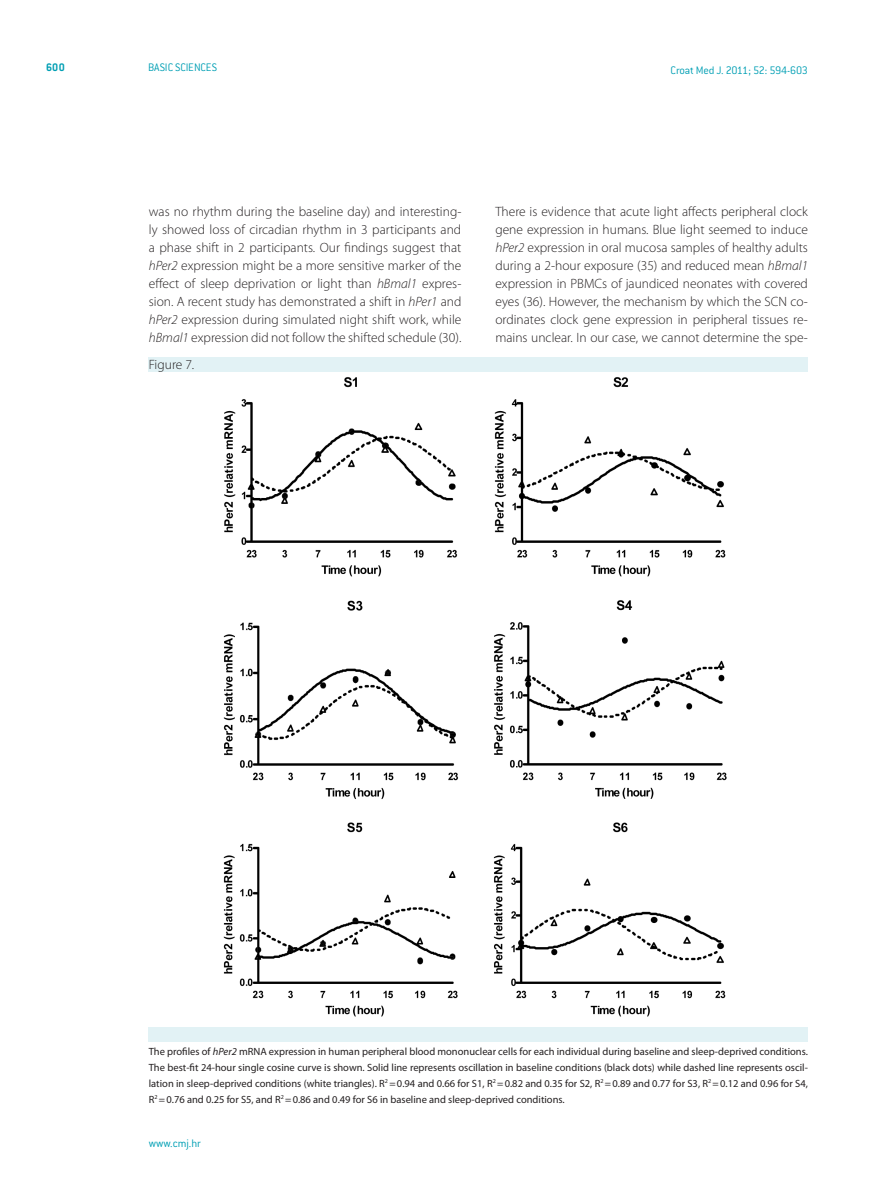
<style>
.page{position:relative;width:893px;height:1191px;background:#fff}
.page>*{position:absolute;margin:0;border:0;box-sizing:border-box;transform-origin:0 0}
.t1{font:300 13.5px/18px "Myriad Pro";color:#231f20;text-align:justify}
.t2{font:300 12px "ITC Conduit LTCE";letter-spacing:-.015em;color:#009fb4}
.t3{font:700 12px "ITC Conduit LTCE";color:#009fb4}
.t4{font:10.5px/15.8px "Myriad Pro";color:#231f20;text-align:justify}
.s1{font-style:italic}
</style>
<div class="page">
<img style="left:223px;top:377px;width:504px;height:640px">
<div style="left:149px;top:357px;width:659px;height:15px;background:#e2f2f5"></div>
<div style="left:149px;top:1026px;width:659px;height:15px;background:#e2f2f5"></div>
<p class="t3" style="left:46px;top:60px;width:20px">600</p>
<p class="t2" style="left:148px;top:61px;width:70px">BASIC SCIENCES</p>
<p class="t2" style="left:671px;top:63px;width:139px">Croat Med J. 2011; 52: 594-603</p>
<p class="t1" style="left:149px;top:202px;width:314px">was no rhythm during the baseline day) and interesting&shy;ly showed loss of circadian rhythm in 3 participants and a phase shift in 2 participants. Our findings suggest that <span class="s1">hPer2</span> expression might be a more sensitive marker of the effect of sleep deprivation or light than <span class="s1">hBmal1</span> expres&shy;sion. A recent study has demonstrated a shift in <span class="s1">hPer1</span> and <span class="s1">hPer2</span> expression during simulated night shift work, while <span class="s1">hBmal1</span> expression did not follow the shifted schedule (30).</p>
<p class="t1" style="left:495px;top:202px;width:314px">There is evidence that acute light affects peripheral clock gene expression in humans. Blue light seemed to induce <span class="s1">hPer2</span> expression in oral mucosa samples of healthy adults during a 2-hour exposure (35) and reduced mean <span class="s1">hBmal1 </span>expression in PBMCs of jaundiced neonates with covered eyes (36). However, the mechanism by which the SCN co&shy;ordinates clock gene expression in peripheral tissues re&shy;mains unclear. In our case, we cannot determine the spe-</p>
<p class="t1" style="left:149px;top:356px;width:47px">Figure 7.</p>
<p class="t4" style="left:149px;top:1043px;width:661px">The profiles of <span class="s1">hPer2</span> mRNA expression in human peripheral blood mononuclear cells for each individual during baseline and sleep-deprived conditions.<br>The best-fit 24-hour single cosine curve is shown. Solid line represents oscillation in baseline conditions (black dots) while dashed line represents oscil&shy;lation in sleep-deprived conditions (white triangles). R<sup>2</sup> =0.94 and 0.66 for S1, R<sup>2</sup> =0.82 and 0.35 for S2, R<sup>2</sup> =0.89 and 0.77 for S3, R<sup>2</sup> =0.12 and 0.96 for S4, R<sup>2</sup> =0.76 and 0.25 for S5, and R<sup>2</sup> =0.86 and 0.49 for S6 in baseline and sleep-deprived conditions.</p>
<p class="t2" style="left:149px;top:1136px;width:54px">www.cmj.hr</p>
</div>
